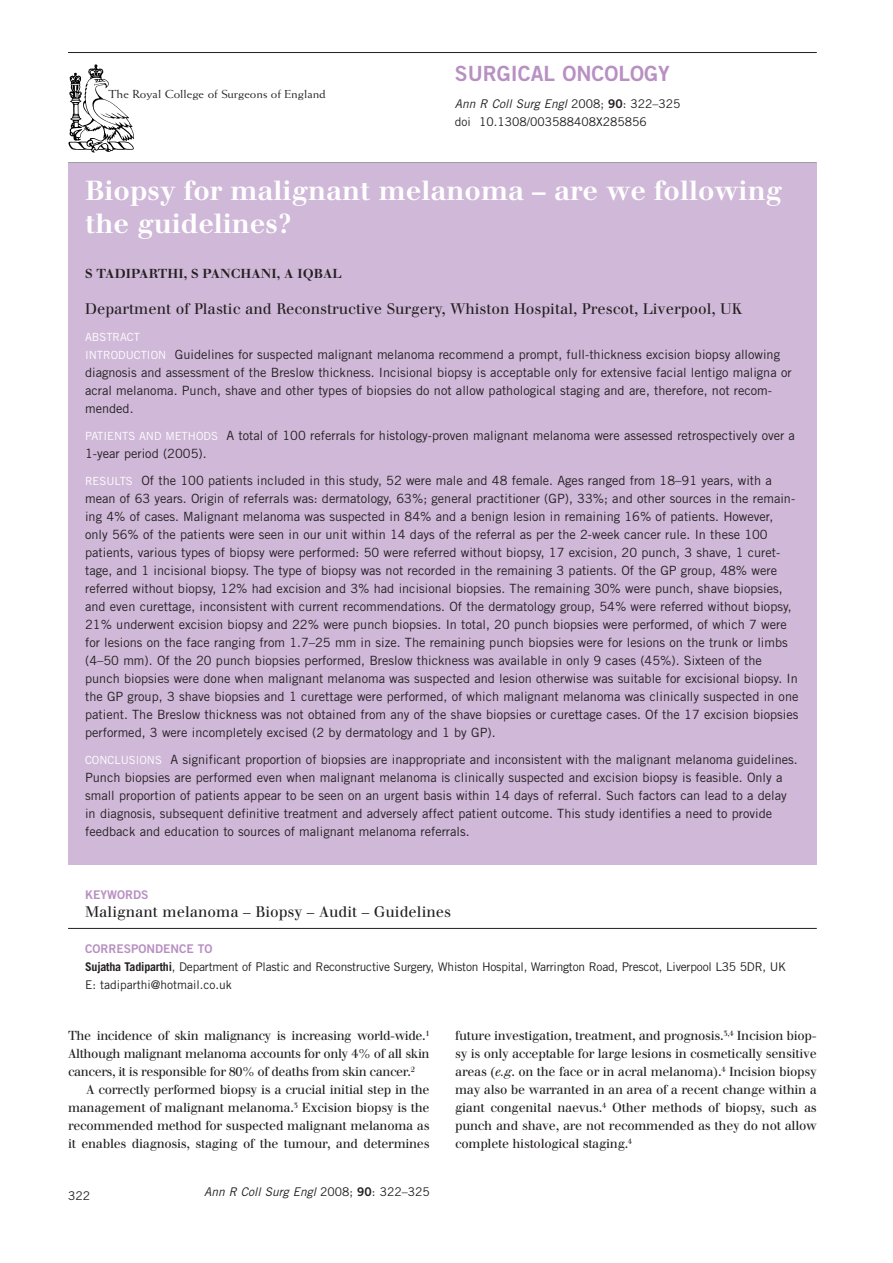
<style>
.page{position:relative;width:893px;height:1263px;background:#fff}
.page>*{position:absolute;margin:0;border:0;box-sizing:border-box;transform-origin:0 0}
.t1{font:27px/33px "Walbaum Bold OV NEDTTA";color:#fff}
.t2{font:21px "Trade Gothic Bold Two OV IEDTTA";color:#b890c2}
.t3{font:15px "Walbaum Roman OV JEDTTA";color:#231f20}
.t4{font:12.75px/18px "Trade Gothic OV HEDTTA";color:#231f20}
.t5{font:12.75px/18px "Walbaum Roman OV JEDTTA";letter-spacing:-.02em;color:#231f20;text-align:justify}
.t6{font:12.75px "Walbaum Bold OV NEDTTA";color:#231f20}
.t7{font:12px/18px "Trade Gothic OV HEDTTA";letter-spacing:-.02em;color:#231f20}
.t8{font:12px "Trade Gothic Oblique OV GEDTTA";color:#231f20}
.t9{font:12px "Trade Gothic OV HEDTTA";color:#231f20}
.t10{font:12px "Trade Gothic Bold Two OV IEDTTA";color:#b890c2}
.t11{font:11.7px "Weiss OV LEDTTA";color:#231f20;scale:1.08 1}
.t12{font:11.25px "Trade Gothic OV HEDTTA";color:#fff}
.s1{font-family:"Trade Gothic OV HEDTTA"}
.s2{font-family:"Trade Gothic Bold Two OV IEDTTA"}
.s3{font-size:11.25px;color:#fff}
.s4{font-family:"Trade Gothic Bold OV MEDTTA"}
.s5{font-family:"Walbaum Italic OV KEDTTA"}
</style>
<div class="page">
<hr style="left:68px;top:52px;width:748px;height:1px;background:#231f20">
<svg style="left:68px;top:64px;width:66px;height:88px"></svg>
<hr style="left:68px;top:928px;width:748px;height:1px;background:#231f20">
<div style="left:68px;top:163px;width:748px;height:702px;background:#d0b8d8"></div>
<p class="t11" style="left:108px;top:87px;width:203px">The Royal College of Surgeons of England</p>
<h2 class="t2" style="left:455px;top:62px;width:216px">SURGICAL ONCOLOGY</h2>
<p class="t8" style="left:455px;top:97px;width:227px">Ann R Coll Surg Engl <span class="s1">2008;</span> <span class="s2">90</span><span class="s1">: 322–325</span></p>
<p class="t9" style="left:455px;top:115px;width:193px">doi 10.1308/003588408X285856</p>
<h1 class="t1" style="left:85px;top:174px;width:698px">Biopsy for malignant melanoma – are we following the guidelines?</h1>
<p class="t6" style="left:85px;top:266px;width:258px">S TADIPARTHI, S PANCHANI, A IQBAL</p>
<p class="t3" style="left:85px;top:300px;width:659px">Department of Plastic and Reconstructive Surgery, Whiston Hospital, Prescot, Liverpool, UK</p>
<p class="t12" style="left:85px;top:330px;width:57px">ABSTRACT</p>
<p class="t4" style="left:85px;top:345px;width:708px"><span class="s3">INTRODUCTION</span> Guidelines for suspected malignant melanoma recommend a prompt, full-thickness excision biopsy allowing diagnosis and assessment of the Breslow thickness. Incisional biopsy is acceptable only for extensive facial lentigo maligna or acral melanoma. Punch, shave and other types of biopsies do not allow pathological staging and are, therefore, not recom&shy;mended.</p>
<p class="t4" style="left:85px;top:426px;width:711px"><span class="s3">PATIENTS AND METHODS</span> A total of 100 referrals for histology-proven malignant melanoma were assessed retrospectively over a<br>1-year period (2005).</p>
<p class="t4" style="left:85px;top:471px;width:714px"><span class="s3">RESULTS</span> Of the 100 patients included in this study, 52 were male and 48 female. Ages ranged from 18–91 years, with a mean of 63 years. Origin of referrals was: dermatology, 63%; general practitioner (GP), 33%; and other sources in the remain&shy;ing 4% of cases. Malignant melanoma was suspected in 84% and a benign lesion in remaining 16% of patients. However, only 56% of the patients were seen in our unit within 14 days of the referral as per the 2-week cancer rule. In these 100 patients, various types of biopsy were performed: 50 were referred without biopsy, 17 excision, 20 punch, 3 shave, 1 curet&shy;tage, and 1 incisional biopsy. The type of biopsy was not recorded in the remaining 3 patients. Of the GP group, 48% were referred without biopsy, 12% had excision and 3% had incisional biopsies. The remaining 30% were punch, shave biopsies, and even curettage, inconsistent with current recommendations. Of the dermatology group, 54% were referred without biopsy, 21% underwent excision biopsy and 22% were punch biopsies. In total, 20 punch biopsies were performed, of which 7 were for lesions on the face ranging from 1.7–25 mm in size. The remaining punch biopsies were for lesions on the trunk or limbs (4–50 mm). Of the 20 punch biopsies performed, Breslow thickness was available in only 9 cases (45%). Sixteen of the punch biopsies were done when malignant melanoma was suspected and lesion otherwise was suitable for excisional biopsy. In the GP group, 3 shave biopsies and 1 curettage were performed, of which malignant melanoma was clinically suspected in one patient. The Breslow thickness was not obtained from any of the shave biopsies or curettage cases. Of the 17 excision biopsies performed, 3 were incompletely excised (2 by dermatology and 1 by GP).</p>
<p class="t4" style="left:85px;top:750px;width:714px"><span class="s3">CONCLUSIONS</span> A significant proportion of biopsies are inappropriate and inconsistent with the malignant melanoma guidelines.<br>Punch biopsies are performed even when malignant melanoma is clinically suspected and excision biopsy is feasible. Only a small proportion of patients appear to be seen on an urgent basis within 14 days of referral. Such factors can lead to a delay in diagnosis, subsequent definitive treatment and adversely affect patient outcome. This study identifies a need to provide feedback and education to sources of malignant melanoma referrals.</p>
<p class="t10" style="left:85px;top:888px;width:65px">KEYWORDS</p>
<p class="t3" style="left:85px;top:903px;width:367px">Malignant melanoma – Biopsy – Audit – Guidelines</p>
<p class="t10" style="left:85px;top:942px;width:129px">CORRESPONDENCE TO</p>
<p class="t7" style="left:85px;top:958px;width:702px"><span class="s4">Sujatha Tadiparthi</span>, Department of Plastic and Reconstructive Surgery, Whiston Hospital, Warrington Road, Prescot, Liverpool L35 5DR, UK<br>E: tadiparthi@hotmail.co.uk</p>
<p class="t5" style="left:68px;top:1027px;width:363px">The incidence of skin malignancy is increasing world-wide.<sup>1<br></sup>Although malignant melanoma accounts for only 4% of all skin cancers, it is responsible for 80% of deaths from skin cancer.<sup>2</sup></p>
<p class="t5" style="left:68px;top:1081px;width:363px;text-indent:18px">A correctly performed biopsy is a crucial initial step in the management of malignant melanoma.<sup>3</sup> Excision biopsy is the recommended method for suspected malignant melanoma as it enables diagnosis, staging of the tumour, and determines</p>
<p class="t7" style="left:68px;top:1187px;width:23px">322</p>
<p class="t8" style="left:204px;top:1185px;width:227px">Ann R Coll Surg Engl <span class="s1">2008;</span> <span class="s2">90</span><span class="s1">: 322–325</span></p>
<p class="t5" style="left:455px;top:1027px;width:363px">future investigation, treatment, and prognosis.<sup>3,4</sup> Incision biop&shy;sy is only acceptable for large lesions in cosmetically sensitive areas (<span class="s5">e.g</span>. on the face or in acral melanoma).<sup>4</sup> Incision biopsy may also be warranted in an area of a recent change within a giant congenital naevus.<sup>4</sup> Other methods of biopsy, such as punch and shave, are not recommended as they do not allow complete histological staging.<sup>4</sup></p>
</div>
